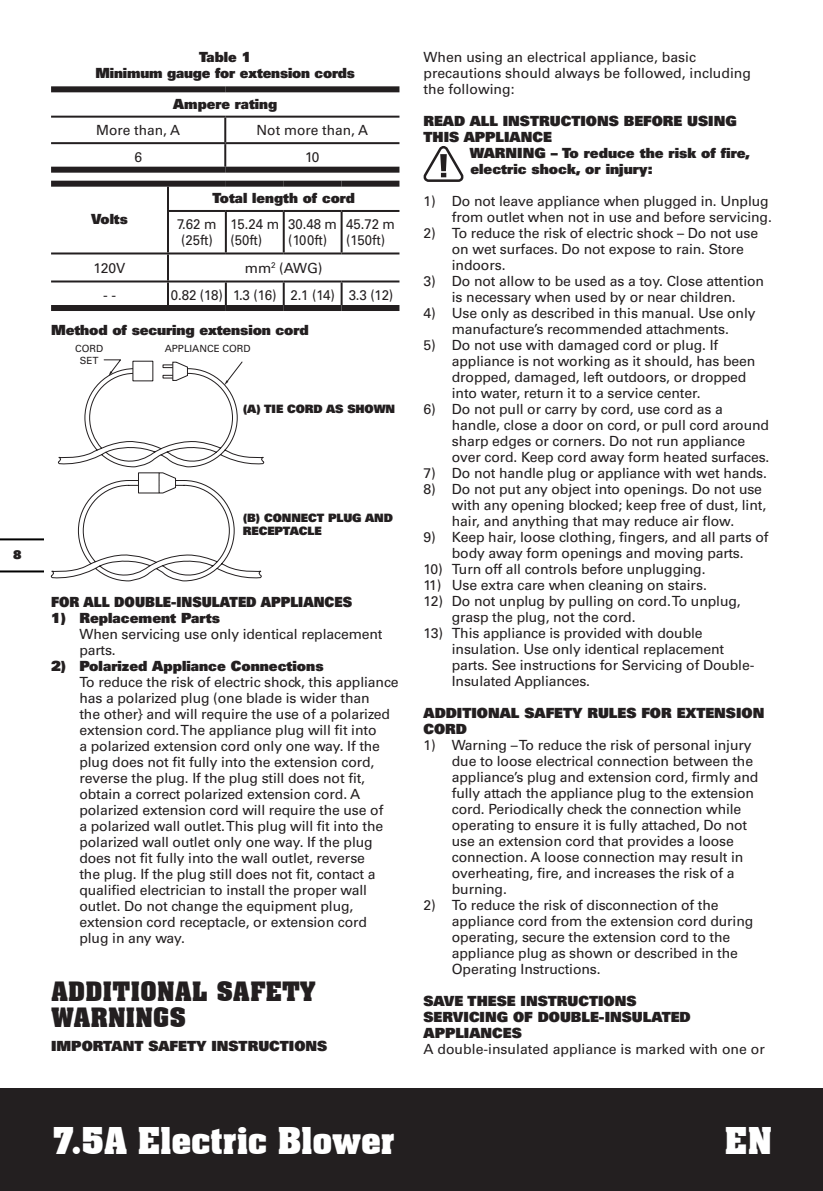
<style>
.page{position:relative;width:823px;height:1191px;background:#fff}
.page>*{position:absolute;margin:0;border:0;box-sizing:border-box;transform-origin:0 0}
.t1{font:700 36px "Aachen BT";letter-spacing:-.025em;color:#fff}
.t2{font:700 26px/26px "Aachen BT";color:#231f20}
.t3{font:14px/16px "Univers";letter-spacing:-.01em;color:#231f20}
.t4{font:900 14px/16px "Univers";color:#231f20}
.t5{font:14px/16px "Univers";letter-spacing:-.01em;color:#231f20;scale:.94 1}
.t6{font:900 14px "Univers";color:#231f20;scale:.93 1}
.t7{font:14px "Univers";letter-spacing:-.01em;color:#231f20;scale:.95 1}
.t8{font:900 12px "Univers";color:#231f20}
.t9{font:900 11.6px/13.2px "Univers";letter-spacing:-.01em;color:#231f20}
.t10{font:9.8px/11.8px "Univers";color:#231f20;text-align:center}
</style>
<div class="page">
<div style="left:0;top:1089px;width:822px;height:102px;background:#231f20"></div>
<hr style="left:0;top:570px;width:43px;height:2px;background:#000">
<hr style="left:0;top:538px;width:43px;height:2px;background:#000">
<hr style="left:51px;top:116px;width:174px;height:2px;background:#231f20">
<hr style="left:225px;top:116px;width:174px;height:2px;background:#231f20">
<hr style="left:224px;top:118px;width:2px;height:24px;background:#231f20">
<hr style="left:51px;top:142px;width:174px;height:2px;background:#231f20">
<hr style="left:225px;top:142px;width:174px;height:2px;background:#231f20">
<hr style="left:224px;top:144px;width:2px;height:23px;background:#231f20">
<div style="left:51px;top:86px;width:174px;height:6px;background:#231f20"></div>
<div style="left:225px;top:86px;width:174px;height:6px;background:#231f20"></div>
<div style="left:51px;top:167px;width:174px;height:6px;background:#231f20"></div>
<div style="left:225px;top:167px;width:174px;height:6px;background:#231f20"></div>
<hr style="left:167px;top:187px;width:2px;height:23px;background:#231f20">
<hr style="left:167px;top:210px;width:59px;height:2px;background:#231f20">
<hr style="left:167px;top:212px;width:2px;height:40px;background:#231f20">
<hr style="left:226px;top:210px;width:57px;height:2px;background:#231f20">
<hr style="left:225px;top:212px;width:2px;height:40px;background:#231f20">
<hr style="left:283px;top:210px;width:58px;height:2px;background:#231f20">
<hr style="left:282px;top:212px;width:2px;height:40px;background:#231f20">
<hr style="left:341px;top:210px;width:58px;height:2px;background:#231f20">
<hr style="left:340px;top:212px;width:2px;height:40px;background:#231f20">
<hr style="left:51px;top:252px;width:117px;height:2px;background:#231f20">
<hr style="left:168px;top:252px;width:58px;height:2px;background:#231f20">
<hr style="left:167px;top:254px;width:2px;height:26px;background:#231f20">
<hr style="left:226px;top:252px;width:57px;height:2px;background:#231f20">
<hr style="left:283px;top:252px;width:58px;height:2px;background:#231f20">
<hr style="left:341px;top:252px;width:58px;height:2px;background:#231f20">
<hr style="left:51px;top:280px;width:117px;height:2px;background:#231f20">
<hr style="left:168px;top:280px;width:58px;height:2px;background:#231f20">
<hr style="left:167px;top:282px;width:2px;height:23px;background:#231f20">
<hr style="left:226px;top:280px;width:57px;height:2px;background:#231f20">
<hr style="left:225px;top:282px;width:2px;height:23px;background:#231f20">
<hr style="left:283px;top:280px;width:58px;height:2px;background:#231f20">
<hr style="left:282px;top:282px;width:2px;height:23px;background:#231f20">
<hr style="left:341px;top:280px;width:58px;height:2px;background:#231f20">
<hr style="left:340px;top:282px;width:2px;height:23px;background:#231f20">
<div style="left:51px;top:181px;width:117px;height:6px;background:#231f20"></div>
<div style="left:168px;top:181px;width:58px;height:6px;background:#231f20"></div>
<div style="left:226px;top:181px;width:57px;height:6px;background:#231f20"></div>
<div style="left:283px;top:181px;width:58px;height:6px;background:#231f20"></div>
<div style="left:341px;top:181px;width:58px;height:6px;background:#231f20"></div>
<div style="left:51px;top:305px;width:117px;height:6px;background:#231f20"></div>
<div style="left:168px;top:305px;width:58px;height:6px;background:#231f20"></div>
<div style="left:226px;top:305px;width:57px;height:6px;background:#231f20"></div>
<div style="left:283px;top:305px;width:58px;height:6px;background:#231f20"></div>
<div style="left:341px;top:305px;width:58px;height:6px;background:#231f20"></div>
<svg style="left:50px;top:359px;width:215px;height:222px"></svg>
<svg style="left:423px;top:146px;width:40px;height:36px"></svg>
<p class="t8" style="left:13px;top:546px;width:10px">8</p>
<p class="t4" style="left:95px;top:49px;width:261px;text-align:center">Table 1<br>Minimum gauge for extension cords</p>
<p class="t4" style="left:173px;top:95px;width:105px">Ampere rating</p>
<p class="t3" style="left:96px;top:122px;width:85px">More than, A</p>
<p class="t3" style="left:256px;top:122px;width:113px">Not more than, A</p>
<p class="t3" style="left:134px;top:149px;width:9px">6</p>
<p class="t3" style="left:305px;top:149px;width:16px">10</p>
<p class="t4" style="left:91px;top:211px;width:38px">Volts</p>
<p class="t4" style="left:212px;top:189px;width:144px">Total length of cord</p>
<p class="t5" style="left:177px;top:217px;width:43px">7.62 m (25ft)</p>
<p class="t5" style="left:230px;top:217px;width:53px">15.24 m (50ft)</p>
<p class="t5" style="left:288px;top:217px;width:53px">30.48 m (100ft)</p>
<p class="t5" style="left:346px;top:217px;width:53px">45.72 m (150ft)</p>
<p class="t3" style="left:93px;top:260px;width:34px">120V</p>
<p class="t3" style="left:245px;top:260px;width:79px">mm<sup>2</sup> (AWG)</p>
<p class="t3" style="left:103px;top:287px;width:14px">- -</p>
<p class="t7" style="left:171px;top:287px;width:235px">0.82 (18) 1.3 (16) 2.1 (14) 3.3 (12)</p>
<p class="t4" style="left:51px;top:321px;width:259px">Method of securing extension cord</p>
<p class="t10" style="left:75px;top:343px;width:30px">CORD<br>SET</p>
<p class="t10" style="left:165px;top:342px;width:87px">APPLIANCE CORD</p>
<p class="t9" style="left:243px;top:402px;width:154px">(A) TIE CORD AS SHOWN</p>
<p class="t9" style="left:243px;top:510px;width:151px">(B) CONNECT PLUG AND<br>RECEPTACLE</p>
<p class="t6" style="left:51px;top:593px;width:325px">FOR ALL DOUBLE-INSULATED APPLIANCES</p>
<p class="t4" style="left:51px;top:609px;width:170px">1) Replacement Parts</p>
<p class="t3" style="left:79px;top:626px;width:304px">When servicing use only identical replacement parts.</p>
<p class="t4" style="left:51px;top:657px;width:274px">2) Polarized Appliance Connections</p>
<p class="t3" style="left:79px;top:674px;width:320px">To reduce the risk of electric shock, this appliance has a polarized plug (one blade is wider than<br>the other} and will require the use of a polarized extension cord. The appliance plug will fit into<br>a polarized extension cord only one way. If the plug does not fit fully into the extension cord, reverse the plug. If the plug still does not fit, obtain a correct polarized extension cord. A polarized extension cord will require the use of<br>a polarized wall outlet. This plug will fit into the polarized wall outlet only one way. If the plug does not fit fully into the wall outlet, reverse<br>the plug. If the plug still does not fit, contact a qualified electrician to install the proper wall outlet. Do not change the equipment plug, extension cord receptacle, or extension cord plug in any way.</p>
<h2 class="t2" style="left:51px;top:978px;width:266px">ADDITIONAL SAFETY<br>WARNINGS</h2>
<p class="t4" style="left:51px;top:1037px;width:277px">IMPORTANT SAFETY INSTRUCTIONS</p>
<p class="t3" style="left:423px;top:49px;width:329px">When using an electrical appliance, basic precautions should always be followed, including the following:</p>
<p class="t4" style="left:423px;top:112px;width:314px">READ ALL INSTRUCTIONS BEFORE USING<br>THIS APPLIANCE</p>
<p class="t4" style="left:469px;top:144px;width:281px">WARNING – To reduce the risk of fire, electric shock, or injury:</p>
<p class="t3" style="left:423px;top:193px;width:349px;text-align:right">1) Do not leave appliance when plugged in. Unplug from outlet when not in use and before servicing.</p>
<p class="t3" style="left:451px;top:225px;width:308px;text-indent:-28px">2) To reduce the risk of electric shock – Do not use on wet surfaces. Do not expose to rain. Store indoors.</p>
<p class="t3" style="left:423px;top:273px;width:342px;text-align:center">3) Do not allow to be used as a toy. Close attention is necessary when used by or near children.</p>
<p class="t3" style="left:423px;top:305px;width:333px;text-align:center">4) Use only as described in this manual. Use only manufacture’s recommended attachments.</p>
<p class="t3" style="left:451px;top:337px;width:305px;text-indent:-28px">5) Do not use with damaged cord or plug. If appliance is not working as it should, has been dropped, damaged, left outdoors, or dropped into water, return it to a service center.</p>
<p class="t3" style="left:451px;top:401px;width:319px;text-indent:-28px">6) Do not pull or carry by cord, use cord as a handle, close a door on cord, or pull cord around sharp edges or corners. Do not run appliance over cord. Keep cord away form heated surfaces.</p>
<p class="t3" style="left:423px;top:465px;width:345px">7) Do not handle plug or appliance with wet hands.</p>
<p class="t3" style="left:451px;top:481px;width:315px;text-indent:-28px">8) Do not put any object into openings. Do not use with any opening blocked; keep free of dust, lint, hair, and anything that may reduce air flow.</p>
<p class="t3" style="left:423px;top:529px;width:346px;text-align:center">9) Keep hair, loose clothing, fingers, and all parts of body away form openings and moving parts.</p>
<p class="t3" style="left:423px;top:561px;width:283px">10) Turn off all controls before unplugging.</p>
<p class="t3" style="left:423px;top:577px;width:285px">11) Use extra care when cleaning on stairs.</p>
<p class="t3" style="left:451px;top:593px;width:290px;text-indent:-28px">12) Do not unplug by pulling on cord. To unplug, grasp the plug, not the cord.</p>
<p class="t3" style="left:451px;top:625px;width:304px;text-indent:-28px">13) This appliance is provided with double insulation. Use only identical replacement parts. See instructions for Servicing of Double-Insulated Appliances.</p>
<p class="t4" style="left:423px;top:704px;width:342px">ADDITIONAL SAFETY RULES FOR EXTENSION<br>CORD</p>
<p class="t3" style="left:451px;top:737px;width:308px;text-indent:-28px">1) Warning – To reduce the risk of personal injury due to loose electrical connection between the appliance’s plug and extension cord, firmly and fully attach the appliance plug to the extension cord. Periodically check the connection while operating to ensure it is fully attached, Do not use an extension cord that provides a loose connection. A loose connection may result in overheating, fire, and increases the risk of a burning.</p>
<p class="t3" style="left:451px;top:897px;width:303px;text-indent:-28px">2) To reduce the risk of disconnection of the appliance cord from the extension cord during operating, secure the extension cord to the appliance plug as shown or described in the Operating Instructions.</p>
<p class="t4" style="left:423px;top:992px;width:268px">SAVE THESE INSTRUCTIONS<br>SERVICING OF DOUBLE-INSULATED<br>APPLIANCES</p>
<p class="t3" style="left:423px;top:1041px;width:342px">A double-insulated appliance is marked with one or</p>
<h1 class="t1" style="left:51px;top:1117px;width:345px">7.5A Electric Blower</h1>
<h1 class="t1" style="left:724px;top:1117px;width:49px">EN</h1>
</div>
